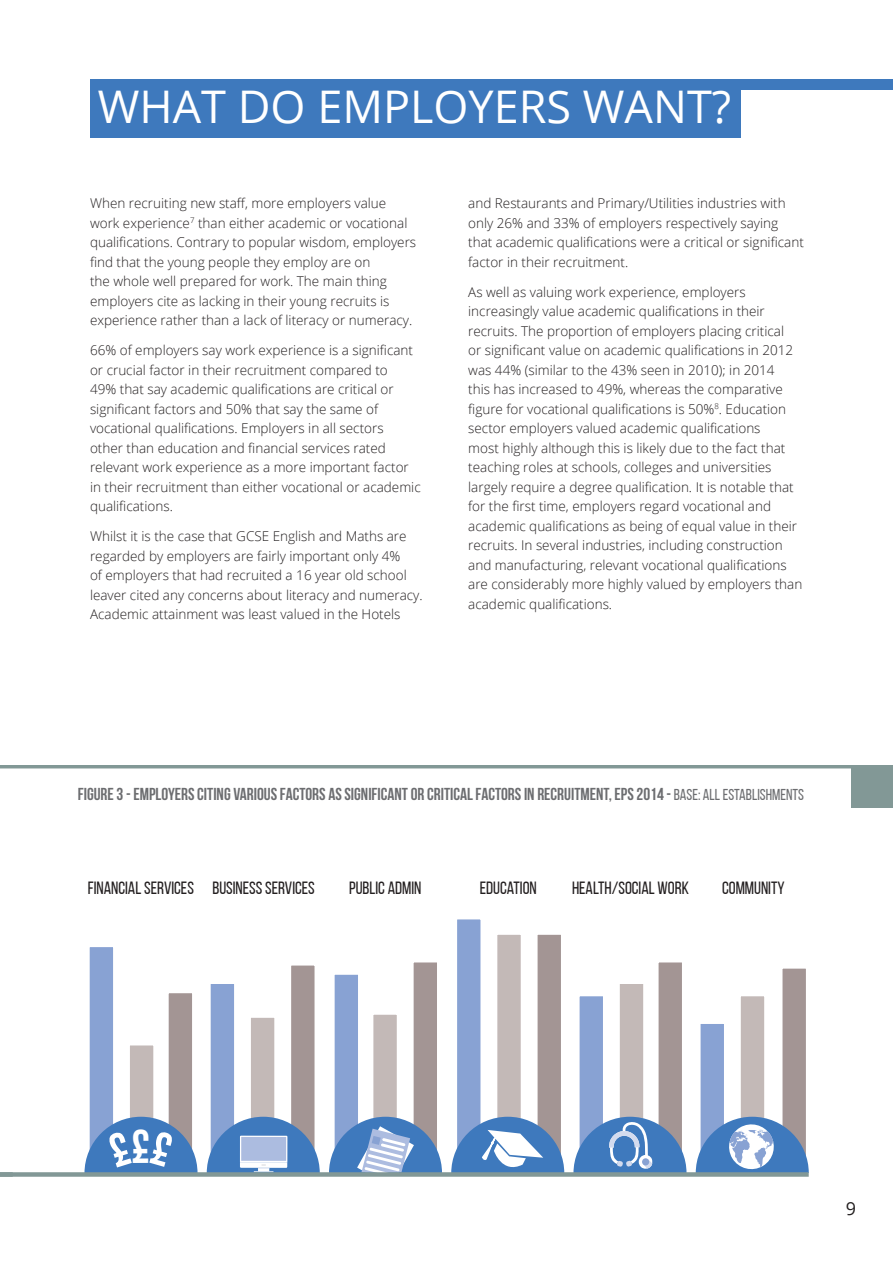
<style>
.page{position:relative;width:893px;height:1263px;background:#fff}
.page>*{position:absolute;margin:0;border:0;box-sizing:border-box;transform-origin:0 0}
.t1{font:700 47.25px "Bebas Neue";color:#fff}
.t2{font:45px "Open Sans";color:#fff}
.t3{font:18px "Open Sans";color:#231f20}
.t4{font:17.7px "Bebas Neue";color:#231f20}
.t5{font:700 17.25px "Bebas Neue";color:#6c6d70}
.t6{font:300 13.5px/19.5px "Open Sans";color:#231f20}
.s1{font-weight:400;font-size:15.75px}
</style>
<div class="page">
<hr style="left:0;top:765px;width:893px;height:3px;background:#829896">
<div style="left:0;top:1172px;width:809px;height:5px;background:#829896"></div>
<div style="left:851px;top:766px;width:42px;height:42px;background:#829896"></div>
<div style="left:90px;top:80px;width:650px;height:58px;background:#3e79bd"></div>
<div style="left:90px;top:79px;width:803px;height:10px;background:#3e79bd"></div>
<svg style="left:84px;top:919px;width:725px;height:253px"></svg>
<p class="t2" style="left:98px;top:76px;width:635px">WHAT DO EMPLOYERS WANT?</p>
<p class="t6" style="left:90px;top:193px;width:328px">When recruiting new staff, more employers value work experience<sup>7</sup> than either academic or vocational qualifications. Contrary to popular wisdom, employers find that the young people they employ are on<br>the whole well prepared for work. The main thing employers cite as lacking in their young recruits is experience rather than a lack of literacy or numeracy.</p>
<p class="t6" style="left:90px;top:340px;width:332px">66% of employers say work experience is a significant or crucial factor in their recruitment compared to<br>49% that say academic qualifications are critical or significant factors and 50% that say the same of vocational qualifications. Employers in all sectors<br>other than education and financial services rated relevant work experience as a more important factor in their recruitment than either vocational or academic qualifications.</p>
<p class="t6" style="left:90px;top:526px;width:334px">Whilst it is the case that GCSE English and Maths are regarded by employers are fairly important only 4%<br>of employers that had recruited a 16 year old school leaver cited any concerns about literacy and numeracy.<br>Academic attainment was least valued in the Hotels</p>
<p class="t6" style="left:468px;top:193px;width:337px">and Restaurants and Primary/Utilities industries with only 26% and 33% of employers respectively saying that academic qualifications were a critical or significant factor in their recruitment.</p>
<p class="t6" style="left:468px;top:282px;width:336px">As well as valuing work experience, employers increasingly value academic qualifications in their recruits. The proportion of employers placing critical<br>or significant value on academic qualifications in 2012 was 44% (similar to the 43% seen in 2010); in 2014<br>this has increased to 49%, whereas the comparative figure for vocational qualifications is 50%<sup>8</sup>. Education sector employers valued academic qualifications<br>most highly although this is likely due to the fact that teaching roles at schools, colleges and universities largely require a degree qualification. It is notable that for the first time, employers regard vocational and academic qualifications as being of equal value in their recruits. In several industries, including construction and manufacturing, relevant vocational qualifications are considerably more highly valued by employers than academic qualifications.</p>
<p class="t5" style="left:78px;top:785px;width:728px">FIGURE 3 - EMPLOYERS CITING VARIOUS FACTORS AS SIGNIFICANT OR CRITICAL FACTORS IN RECRUITMENT, EPS 2014 - <span class="s1">BASE: ALL ESTABLISHMENTS</span></p>
<p class="t4" style="left:88px;top:878px;width:229px">FINANCIAL SERVICES BUSINESS SERVICES</p>
<p class="t4" style="left:349px;top:878px;width:74px">PUBLIC ADMIN</p>
<p class="t4" style="left:480px;top:878px;width:59px">EDUCATION</p>
<p class="t4" style="left:572px;top:878px;width:118px">HEALTH/SOCIAL WORK</p>
<p class="t4" style="left:722px;top:878px;width:64px">COMMUNITY</p>
<p class="t1" style="left:131px;top:1120px;width:20px">£</p>
<p class="t3" style="left:846px;top:1196px;width:12px">9</p>
</div>
